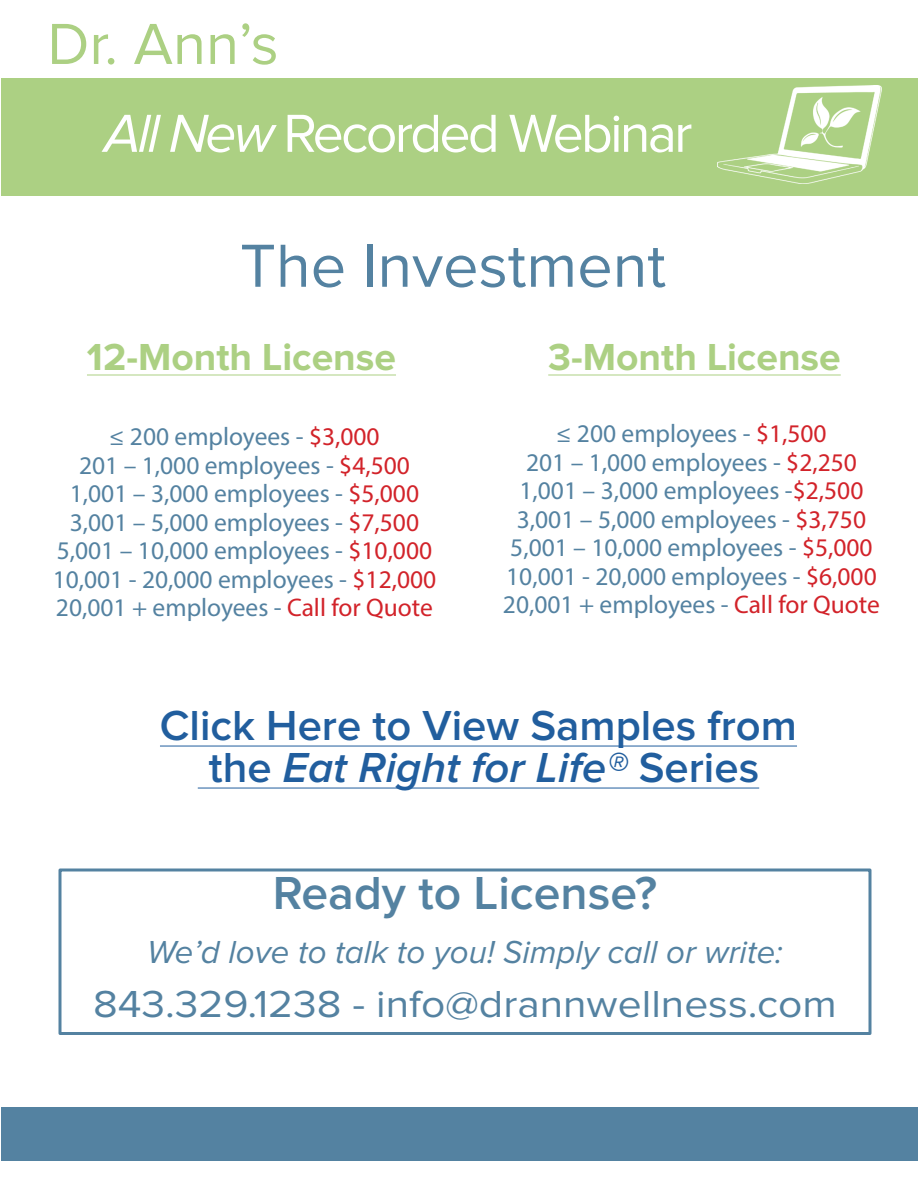
<style>
.page{position:relative;width:918px;height:1188px;background:#fff}
.page>*{position:absolute;margin:0;border:0;box-sizing:border-box;transform-origin:0 0}
.t1{font:63px "Proxima Nova";color:#5482a1}
.t2{font:60px "Proxima Nova";color:#acd083}
.t3{font:55.5px "Proxima Nova";letter-spacing:-.05em;color:#fff}
.t4{font:600 48px "Proxima Nova";color:#5482a1}
.t5{font:600 43.5px "Proxima Nova";color:#215e9e}
.t6{font:italic 600 43.5px "Proxima Nova";color:#215e9e}
.t7{font:39px "Proxima Nova";color:#5482a1;scale:1.09 1}
.t8{font:700 39px "Proxima Nova";color:#acd083}
.t9{font:italic 33px "Proxima Nova";color:#5482a1}
.t10{font:25.5px "Myriad Pro";color:#5482a1}
.s1{font-style:italic}
.s2{color:#d2232a}
.s3{font-style:normal}
</style>
<div class="page">
<div style="left:2px;top:79px;width:916px;height:117px;background:#acd083"></div>
<img style="left:717px;top:86px;width:164px;height:98px">
<div style="left:58px;top:868px;width:814px;height:167px;border:3px solid #5482a1"></div>
<hr style="left:87px;top:375px;width:309px;height:1px;background:#acd083">
<hr style="left:548px;top:375px;width:293px;height:1px;background:#acd083">
<hr style="left:160px;top:746px;width:637px;height:1px;background:#215e9e">
<hr style="left:198px;top:788px;width:561px;height:1px;background:#215e9e">
<div style="left:2px;top:1107px;width:916px;height:54px;background:#5482a1"></div>
<p class="t2" style="left:47px;top:10px;width:233px">Dr. Ann’s</p>
<p class="t3" style="left:104px;top:102px;width:590px"><span class="s1">All New</span> Recorded Webinar</p>
<p class="t1" style="left:240px;top:230px;width:427px">The Investment</p>
<p class="t8" style="left:87px;top:335px;width:311px">12-Month License</p>
<p class="t10" style="left:109px;top:421px;width:272px">≤ 200 employees - <span class="s2">$3,000</span></p>
<p class="t10" style="left:79px;top:449px;width:332px">201 – 1,000 employees - <span class="s2">$4,500</span></p>
<p class="t10" style="left:70px;top:478px;width:351px">1,001 – 3,000 employees - <span class="s2">$5,000</span></p>
<p class="t10" style="left:70px;top:506px;width:351px">3,001 – 5,000 employees - <span class="s2">$7,500</span></p>
<p class="t10" style="left:57px;top:535px;width:377px">5,001 – 10,000 employees - <span class="s2">$10,000</span></p>
<p class="t10" style="left:53px;top:563px;width:385px">10,001 - 20,000 employees - <span class="s2">$12,000</span></p>
<p class="t10" style="left:56px;top:592px;width:379px">20,001 + employees - <span class="s2">Call for Quote</span></p>
<p class="t8" style="left:548px;top:335px;width:294px">3-Month License</p>
<p class="t10" style="left:556px;top:418px;width:272px">≤ 200 employees - <span class="s2">$1,500</span></p>
<p class="t10" style="left:526px;top:446px;width:332px">201 – 1,000 employees - <span class="s2">$2,250</span></p>
<p class="t10" style="left:520px;top:475px;width:345px">1,001 – 3,000 employees -<span class="s2">$2,500</span></p>
<p class="t10" style="left:517px;top:503px;width:351px">3,001 – 5,000 employees - <span class="s2">$3,750</span></p>
<p class="t10" style="left:510px;top:532px;width:364px">5,001 – 10,000 employees - <span class="s2">$5,000</span></p>
<p class="t10" style="left:506px;top:560px;width:372px">10,001 - 20,000 employees - <span class="s2">$6,000</span></p>
<p class="t10" style="left:503px;top:589px;width:379px">20,001 + employees - <span class="s2">Call for Quote</span></p>
<p class="t5" style="left:160px;top:701px;width:639px">Click Here to View Samples from</p>
<p class="t6" style="left:209px;top:743px;width:552px"><span class="s3">the</span> Eat Right for Life® <span class="s3">Series</span></p>
<p class="t4" style="left:273px;top:866px;width:386px">Ready to License?</p>
<p class="t9" style="left:147px;top:934px;width:637px">We’d love to talk to you! Simply call or write:</p>
<p class="t7" style="left:93px;top:982px;width:684px">843.329.1238 - info@drannwellness.com</p>
</div>
